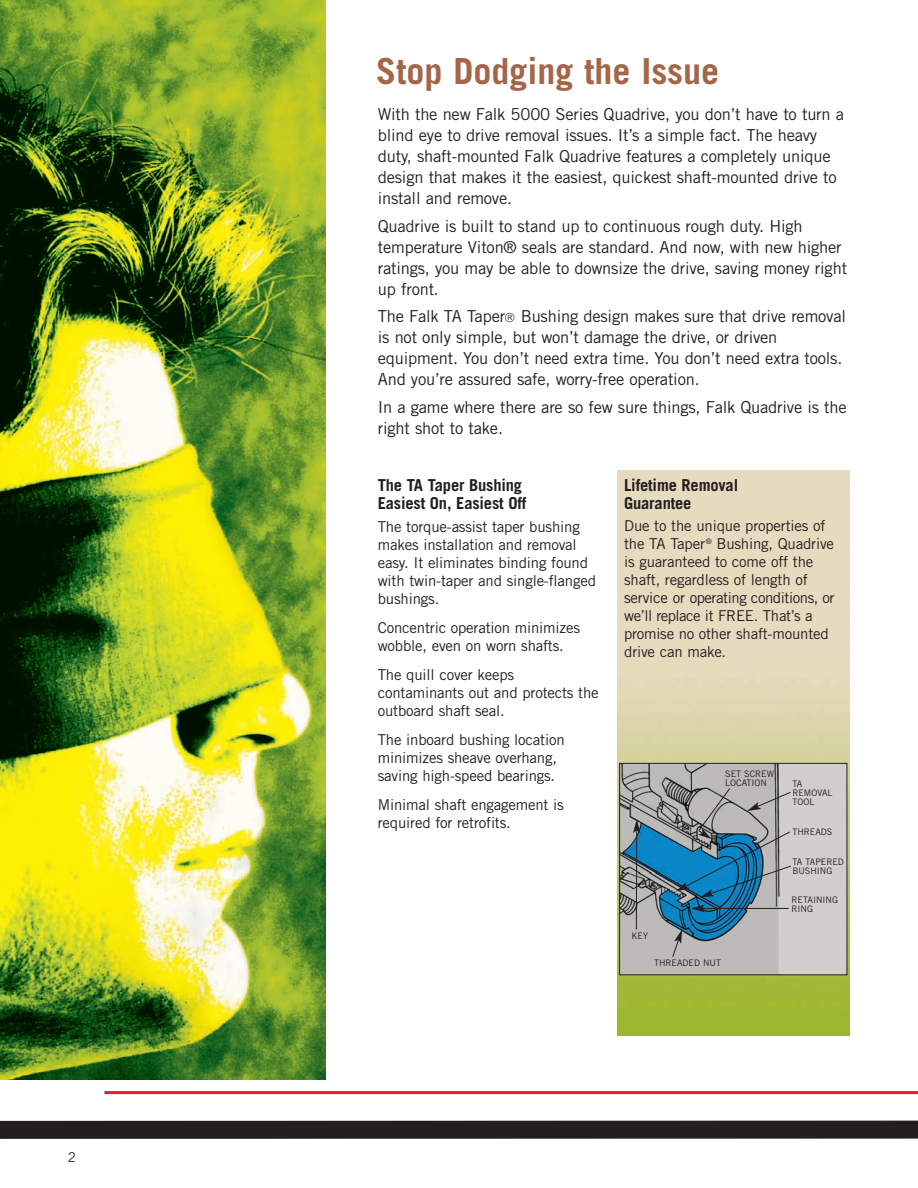
<style>
.page{position:relative;width:918px;height:1188px;background:#fff}
.page>*{position:absolute;margin:0;border:0;box-sizing:border-box;transform-origin:0 0}
.t1{font:700 36px "Trade Gothic LT Std";color:#a56549}
.t2{font:16.5px/21px "Trade Gothic LT Std";letter-spacing:-.01em;color:#231f20}
.t3{font:700 16.5px/18px "Trade Gothic LT Std";letter-spacing:-.01em;color:#231f20}
.t4{font:15px/18px "Trade Gothic LT Std";letter-spacing:-.01em;color:#231f20}
.t5{font:13.5px "Trade Gothic LT Std";color:#231f20}
.t6{font:9px/9px "Trade Gothic LT Std";color:#231f20}
.s1{color:#fff}
</style>
<div class="page">
<div style="left:0;top:1121px;width:918px;height:18px;background:#231f20"></div>
<hr style="left:104px;top:1091px;width:814px;height:3px;background:#e51836">
<img style="left:617px;top:471px;width:232px;height:565px">
<img style="left:0;top:0;width:325px;height:1079px">
<img style="left:621px;top:765px;width:224px;height:208px">
<div style="left:619px;top:763px;width:228px;height:212px;border:1px solid #231f20"></div>
<svg style="left:672px;top:929px;width:10px;height:29px"></svg>
<svg style="left:633px;top:819px;width:7px;height:111px"></svg>
<hr style="left:702px;top:908px;width:87px;height:1px;background:#231f20">
<svg style="left:691px;top:905px;width:14px;height:7px"></svg>
<svg style="left:676px;top:787px;width:116px;height:110px;background:#6f92a4"></svg>
<p class="t5" style="left:68px;top:1152px;width:10px">2</p>
<h1 class="t1" style="left:376px;top:59px;width:344px">Stop Dodging the Issue</h1>
<p class="t2" style="left:378px;top:105px;width:468px">With the new Falk 5000 Series Quadrive, you don’t have to turn a blind eye to drive removal issues. It’s a simple fact. The heavy duty, shaft-mounted Falk Quadrive features a completely unique design that makes it the easiest, quickest shaft-mounted drive to install and remove.</p>
<p class="t2" style="left:378px;top:217px;width:471px">Quadrive is built to stand up to continuous rough duty. High temperature Viton® seals are standard. And now, with new higher ratings, you may be able to downsize the drive, saving money right up front.</p>
<p class="t2" style="left:378px;top:307px;width:470px">The Falk TA Taper Bushing design makes sure that drive removal is not only simple, but won’t damage the drive, or driven equipment. You don’t need extra time. You don’t need extra tools.<br>And you’re assured safe, worry-free operation.</p>
<p class="t2" style="left:378px;top:398px;width:470px">In a game where there are so few sure things, Falk Quadrive is the right shot to take.</p>
<p class="t3" style="left:378px;top:478px;width:150px">The TA Taper Bushing<br>Easiest On, Easiest Off</p>
<p class="t4" style="left:378px;top:519px;width:220px">The torque-assist taper bushing makes installation and removal easy. It eliminates binding found with twin-taper and single-flanged bushings.</p>
<p class="t4" style="left:378px;top:620px;width:204px">Concentric operation minimizes wobble, even on worn shafts.</p>
<p class="t4" style="left:378px;top:667px;width:222px">The quill cover keeps contaminants out and protects the outboard shaft seal.</p>
<p class="t4" style="left:378px;top:732px;width:188px">The inboard bushing location minimizes sheave overhang, saving high-speed bearings.</p>
<p class="t4" style="left:378px;top:797px;width:188px">Minimal shaft engagement is required for retrofits.<span class="s1">b</span></p>
<p class="t3" style="left:624px;top:477px;width:116px">Lifetime Removal<br>Guarantee</p>
<p class="t4" style="left:624px;top:518px;width:212px">Due to the unique properties of the TA Taper<sup>®</sup> Bushing, Quadrive is guaranteed to come off the shaft, regardless of length of service or operating conditions, or we’ll replace it FREE. That’s a promise no other shaft-mounted drive can make.</p>
<p class="t6" style="left:632px;top:932px;width:18px">KEY</p>
<p class="t6" style="left:725px;top:770px;width:51px">SET SCREW<br>LOCATION</p>
<p class="t6" style="left:654px;top:959px;width:69px">THREADED NUT</p>
<p class="t6" style="left:792px;top:780px;width:42px">TA<br>REMOVAL<br>TOOL</p>
<p class="t6" style="left:792px;top:828px;width:41px">THREADS</p>
<p class="t6" style="left:792px;top:859px;width:53px">TA TAPERED<br>BUSHING</p>
<p class="t6" style="left:792px;top:896px;width:48px">RETAINING<br>RING</p>
</div>
